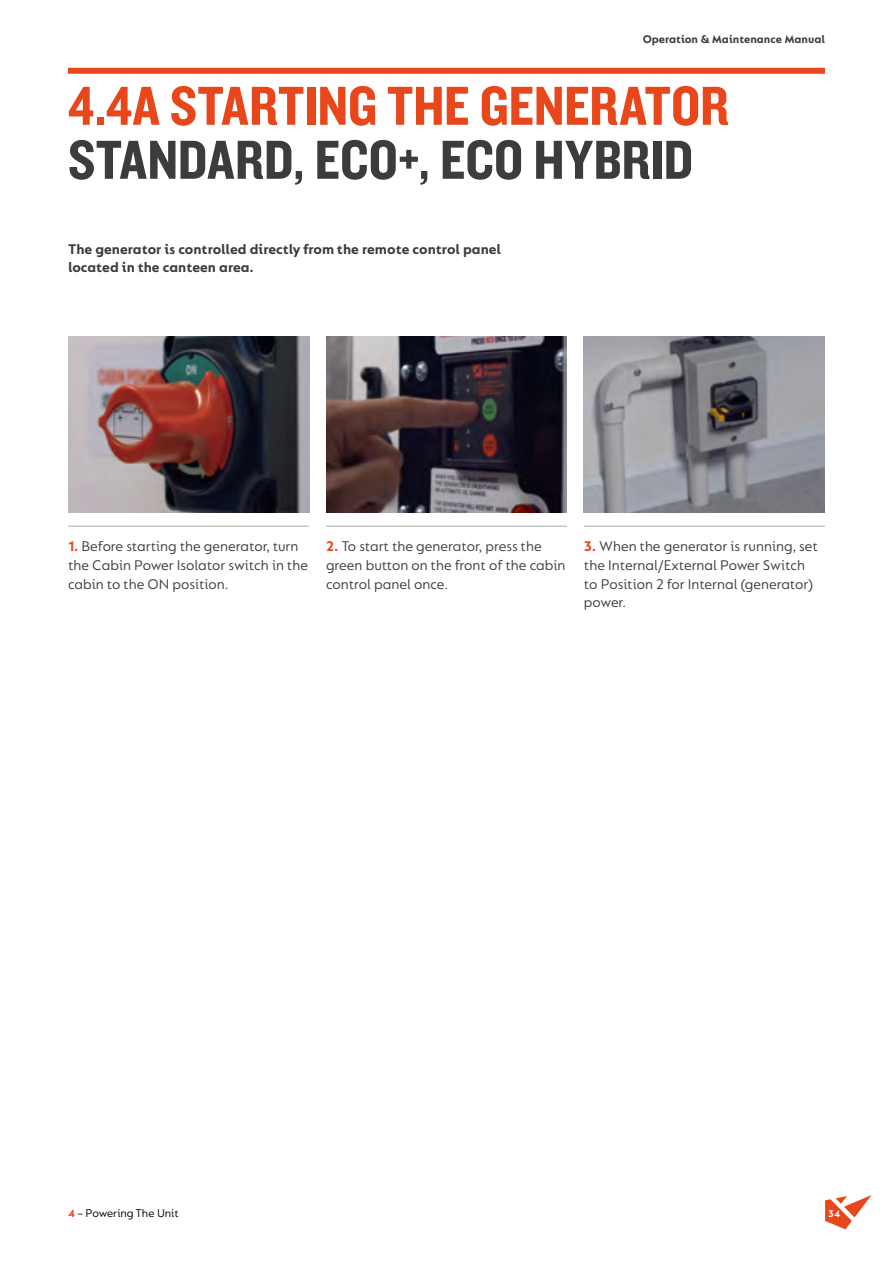
<style>
.page{position:relative;width:893px;height:1263px;background:#fff}
.page>*{position:absolute;margin:0;border:0;box-sizing:border-box;transform-origin:0 0}
.t1{font:57px "Knockout HTF50 Welterweight";letter-spacing:-.005em;color:#e8461b}
.t2{font:57px "Knockout HTF50 Welterweight";color:#3c3c3b}
.t3{font:15px/18.8px "FS Lucas";color:#3c3c3b}
.t4{font:700 15px/18.8px "FS Lucas";color:#3c3c3b}
.t5{font:700 12px "FS Lucas";color:#3c3c3b}
.t6{font:12px "FS Lucas";color:#000}
.t7{font:700 10.5px "FS Lucas";color:#fff}
.s1{font-weight:700;color:#e8461b}
</style>
<div class="page">
<div style="left:68px;top:68px;width:757px;height:6px;background:#e8461b"></div>
<img style="left:68px;top:336px;width:241px;height:177px">
<img style="left:326px;top:336px;width:241px;height:177px">
<img style="left:584px;top:336px;width:241px;height:177px">
<hr style="left:68px;top:525px;width:241px;height:2px;background:#c6c6c6">
<hr style="left:584px;top:525px;width:241px;height:2px;background:#c6c6c6">
<hr style="left:326px;top:525px;width:241px;height:2px;background:#c6c6c6">
<svg style="left:825px;top:1195px;width:47px;height:34px"></svg>
<p class="t5" style="left:643px;top:32px;width:184px">Operation &amp; Maintenance Manual</p>
<h1 class="t1" style="left:68px;top:76px;width:662px">4.4A STARTING THE GENERATOR</h1>
<h1 class="t2" style="left:68px;top:130px;width:627px">STANDARD, ECO+, ECO HYBRID</h1>
<p class="t4" style="left:68px;top:239px;width:434px">The generator is controlled directly from the remote control panel located in the canteen area.</p>
<p class="t3" style="left:68px;top:536px;width:242px"><span class="s1">1.</span> Before starting the generator, turn the Cabin Power Isolator switch in the cabin to the ON position.</p>
<p class="t3" style="left:326px;top:536px;width:241px"><span class="s1">2.</span> To start the generator, press the green button on the front of the cabin control panel once.</p>
<p class="t3" style="left:584px;top:537px;width:236px"><span class="s1">3.</span> When the generator is running, set the Internal/External Power Switch to Position 2 for Internal (generator) power.</p>
<p class="t6" style="left:68px;top:1206px;width:112px"><span class="s1">4</span> – Powering The Unit</p>
<p class="t7" style="left:828px;top:1207px;width:13px">34</p>
</div>
